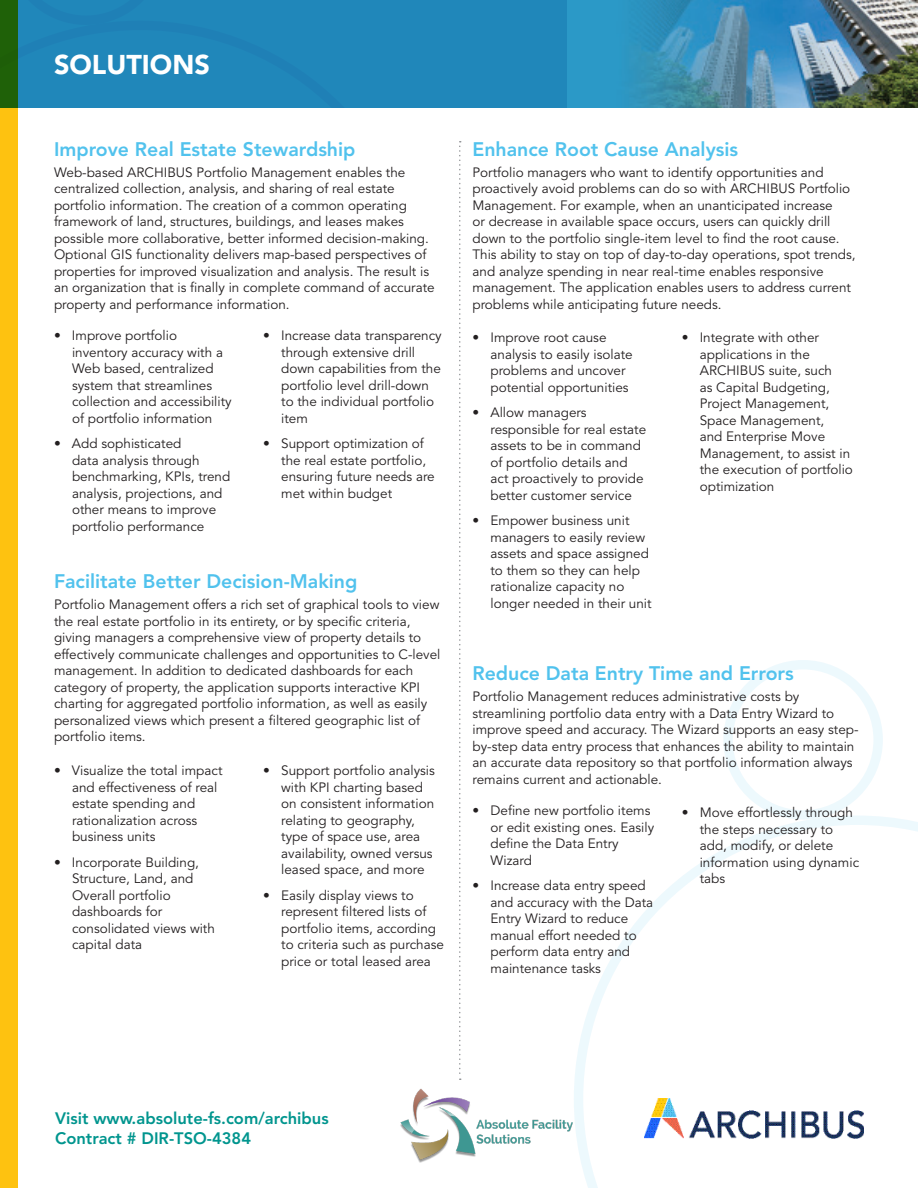
<style>
.page{position:relative;width:918px;height:1188px;background:#fff}
.page>*{position:absolute;margin:0;border:0;box-sizing:border-box;transform-origin:0 0}
.Page2__Head1{font:900 27px "Avenir LT Std";color:#fff}
.Page2__Head2{font:800 19.5px "Avenir LT Std";color:#51c2ed}
.t1{font:800 16.5px/19.8px "Avenir LT Std";color:#00958e}
.bulleted_text_9_11{font:13.5px/16.5px "Avenir LT Std";color:#231f20}
.body_copy_9_11{font:13.5px/16.5px "Avenir LT Std";color:#231f20}
</style>
<div class="page">
<div style="left:723px;top:660px;width:160px;height:160px;border:9px solid #51c2ed;border-radius:50%"></div>
<svg style="left:574px;top:816px;width:344px;height:372px"></svg>
<img style="left:644px;top:1099px;width:219px;height:39px">
<img style="left:400px;top:1089px;width:177px;height:73px">
<div style="left:0;top:0;width:18px;height:1188px;background:#fec210"></div>
<img style="left:424px;top:0;width:494px;height:108px">
<div style="left:0;top:0;width:424px;height:108px;background:#2087ba"></div>
<svg style="left:459px;top:141px;width:2px;height:939px"></svg>
<p class="Page2__Head1" style="left:54px;top:49px;width:157px">SOLUTIONS</p>
<p class="Page2__Head2" style="left:54px;top:137px;width:303px">Improve Real Estate Stewardship</p>
<p class="body_copy_9_11" style="left:54px;top:164px;width:382px">Web-based ARCHIBUS Portfolio Management enables the centralized collection, analysis, and sharing of real estate portfolio information. The creation of a common operating framework of land, structures, buildings, and leases makes possible more collaborative, better informed decision-making.<br>Optional GIS functionality delivers map-based perspectives of properties for improved visualization and analysis. The result is an organization that is finally in complete command of accurate property and performance information.</p>
<p class="bulleted_text_9_11" style="left:72px;top:328px;width:161px;text-indent:-18px">• Improve portfolio inventory accuracy with a<br>Web based, centralized system that streamlines collection and accessibility of portfolio information</p>
<p class="bulleted_text_9_11" style="left:72px;top:436px;width:160px;text-indent:-18px">• Add sophisticated<br>data analysis through benchmarking, KPIs, trend analysis, projections, and other means to improve portfolio performance</p>
<p class="bulleted_text_9_11" style="left:281px;top:328px;width:162px;text-indent:-18px">• Increase data transparency through extensive drill down capabilities from the portfolio level drill-down to the individual portfolio item</p>
<p class="bulleted_text_9_11" style="left:281px;top:436px;width:155px;text-indent:-18px">• Support optimization of the real estate portfolio, ensuring future needs are met within budget</p>
<p class="Page2__Head2" style="left:54px;top:570px;width:305px">Facilitate Better Decision-Making</p>
<p class="body_copy_9_11" style="left:54px;top:597px;width:388px">Portfolio Management offers a rich set of graphical tools to view the real estate portfolio in its entirety, or by specific criteria, giving managers a comprehensive view of property details to effectively communicate challenges and opportunities to C-level management. In addition to dedicated dashboards for each category of property, the application supports interactive KPI charting for aggregated portfolio information, as well as easily personalized views which present a filtered geographic list of portfolio items.</p>
<p class="bulleted_text_9_11" style="left:72px;top:763px;width:152px;text-indent:-18px">• Visualize the total impact and effectiveness of real estate spending and rationalization across business units</p>
<p class="bulleted_text_9_11" style="left:72px;top:854px;width:144px;text-indent:-18px">• Incorporate Building,<br>Structure, Land, and<br>Overall portfolio dashboards for consolidated views with capital data</p>
<p class="bulleted_text_9_11" style="left:281px;top:763px;width:155px;text-indent:-18px">• Support portfolio analysis with KPI charting based on consistent information relating to geography, type of space use, area availability, owned versus leased space, and more</p>
<p class="bulleted_text_9_11" style="left:281px;top:887px;width:164px;text-indent:-18px">• Easily display views to represent filtered lists of portfolio items, according to criteria such as purchase price or total leased area</p>
<p class="Page2__Head2" style="left:472px;top:137px;width:267px">Enhance Root Cause Analysis</p>
<p class="body_copy_9_11" style="left:472px;top:164px;width:385px">Portfolio managers who want to identify opportunities and proactively avoid problems can do so with ARCHIBUS Portfolio Management. For example, when an unanticipated increase<br>or decrease in available space occurs, users can quickly drill down to the portfolio single-item level to find the root cause.<br>This ability to stay on top of day-to-day operations, spot trends, and analyze spending in near real-time enables responsive management. The application enables users to address current problems while anticipating future needs.</p>
<p class="bulleted_text_9_11" style="left:490px;top:330px;width:144px;text-indent:-18px">• Improve root cause analysis to easily isolate problems and uncover potential opportunities</p>
<p class="bulleted_text_9_11" style="left:490px;top:405px;width:157px;text-indent:-18px">• Allow managers responsible for real estate assets to be in command of portfolio details and act proactively to provide better customer service</p>
<p class="bulleted_text_9_11" style="left:490px;top:513px;width:163px;text-indent:-18px">• Empower business unit managers to easily review assets and space assigned to them so they can help rationalize capacity no longer needed in their unit</p>
<p class="bulleted_text_9_11" style="left:700px;top:330px;width:155px;text-indent:-18px">• Integrate with other applications in the<br>ARCHIBUS suite, such<br>as Capital Budgeting,<br>Project Management,<br>Space Management,<br>and Enterprise Move<br>Management, to assist in the execution of portfolio optimization</p>
<p class="Page2__Head2" style="left:472px;top:662px;width:323px">Reduce Data Entry Time and Errors</p>
<p class="body_copy_9_11" style="left:472px;top:689px;width:388px">Portfolio Management reduces administrative costs by streamlining portfolio data entry with a Data Entry Wizard to improve speed and accuracy. The Wizard supports an easy step&shy;by-step data entry process that enhances the ability to maintain an accurate data repository so that portfolio information always remains current and actionable.</p>
<p class="bulleted_text_9_11" style="left:490px;top:803px;width:165px;text-indent:-18px">• Define new portfolio items or edit existing ones. Easily define the Data Entry<br>Wizard</p>
<p class="bulleted_text_9_11" style="left:490px;top:878px;width:164px;text-indent:-18px">• Increase data entry speed and accuracy with the Data<br>Entry Wizard to reduce manual effort needed to perform data entry and maintenance tasks</p>
<p class="bulleted_text_9_11" style="left:700px;top:805px;width:161px;text-indent:-18px">• Move effortlessly through the steps necessary to add, modify, or delete information using dynamic tabs</p>
<p class="t1" style="left:55px;top:1108px;width:275px">Visit www.absolute-fs.com/archibus<br>Contract # DIR-TSO-4384</p>
</div>
